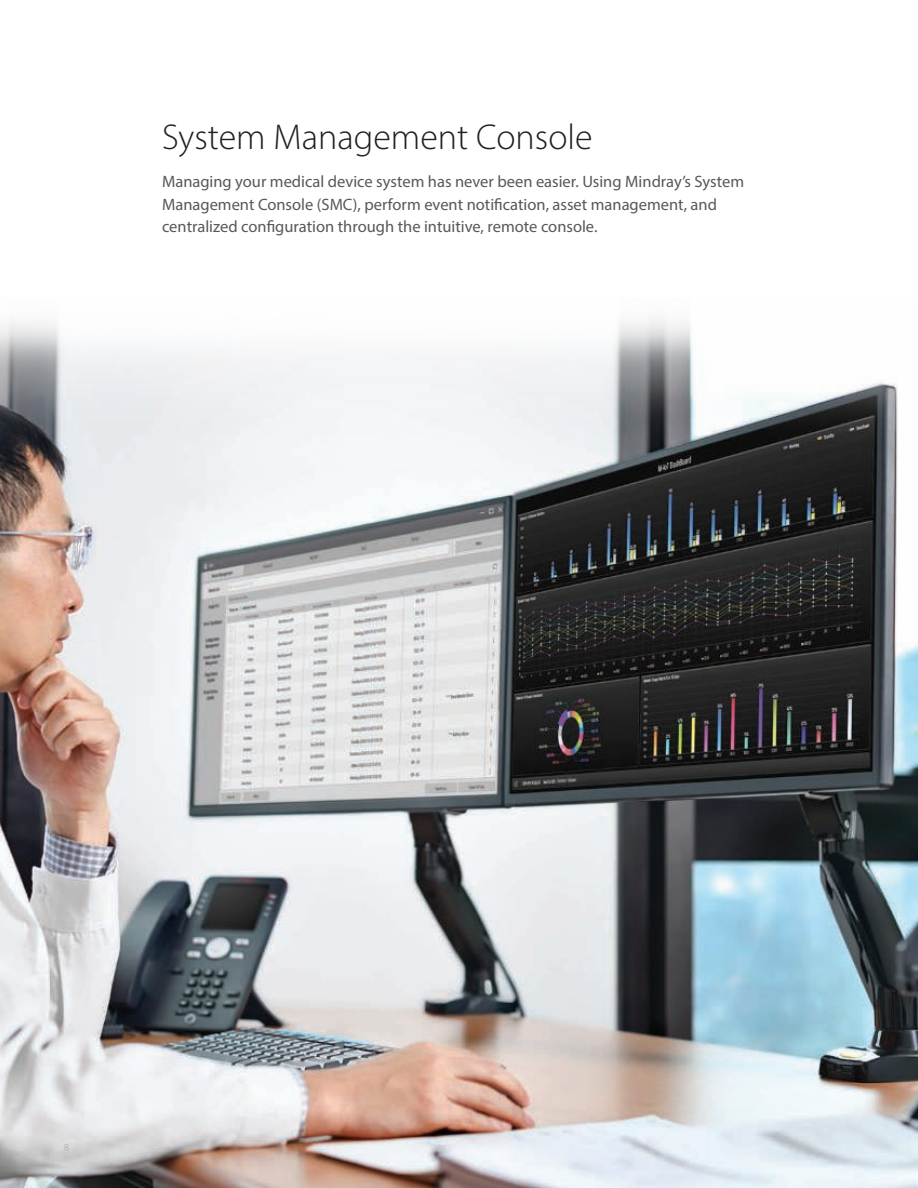
<style>
.page{position:relative;width:918px;height:1188px;background:#fff}
.page>*{position:absolute;margin:0;border:0;box-sizing:border-box;transform-origin:0 0}
.t1{font:300 36px "Myriad Pro";color:#231f20}
.t2{font:16.5px/22.5px "Myriad Pro";color:#57585a}
.t3{font:10.5px "Myriad Pro";color:#b4b5b8}
</style>
<div class="page">
<img style="left:0;top:319px;width:918px;height:869px">
<h1 class="t1" style="left:162px;top:123px;width:432px">System Management Console</h1>
<p class="t2" style="left:162px;top:172px;width:584px">Managing your medical device system has never been easier. Using Mindray’s System<br>Management Console (SMC), perform event notification, asset management, and centralized configuration through the intuitive, remote console.</p>
<p class="t3" style="left:64px;top:1143px;width:7px">8</p>
</div>
